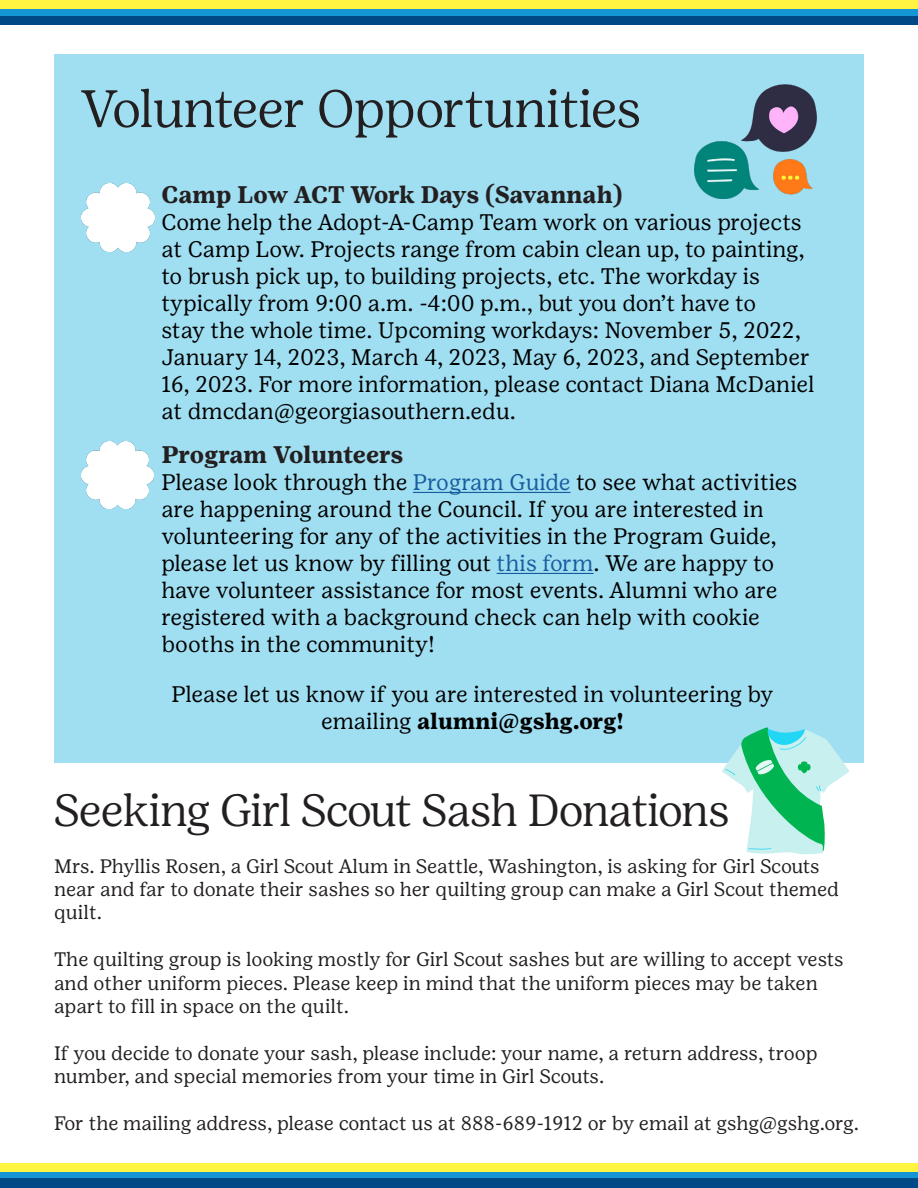
<style>
.page{position:relative;width:918px;height:1188px;background:#fff}
.page>*{position:absolute;margin:0;border:0;box-sizing:border-box;transform-origin:0 0}
.t1{font:300 52.5px "Girl Scout Display";color:#231f20}
.t2{font:300 45px "Girl Scout Display";letter-spacing:-.015em;color:#231f20}
.t3{font:700 24px "Girl Scout Text";color:#231f20}
.t4{font:22.5px/27px "Girl Scout Text";letter-spacing:-.005em;color:#000}
.t5{font:19.5px/23.4px "Girl Scout Text";color:#231f20}
.s1{color:#175d9e}
.s2{font-weight:700}
</style>
<div class="page">
<div style="left:54px;top:54px;width:810px;height:709px;background:#a0def1"></div>
<img style="left:81px;top:184px;width:74px;height:68px">
<img style="left:694px;top:85px;width:123px;height:114px">
<img style="left:81px;top:441px;width:73px;height:67px">
<hr style="left:413px;top:492px;width:158px;height:1px;background:#175d9e">
<hr style="left:497px;top:573px;width:97px;height:1px;background:#175d9e">
<svg style="left:722px;top:727px;width:127px;height:127px"></svg>
<div style="left:0;top:1170px;width:918px;height:9px;background:#1496d4"></div>
<div style="left:0;top:1179px;width:918px;height:9px;background:#004987"></div>
<div style="left:0;top:1163px;width:918px;height:9px;background:#fff441"></div>
<div style="left:0;top:7px;width:918px;height:9px;background:#1496d4"></div>
<div style="left:0;top:16px;width:918px;height:9px;background:#004987"></div>
<div style="left:0;top:0;width:918px;height:9px;background:#fff441"></div>
<p class="t1" style="left:81px;top:79px;width:561px">Volunteer Opportunities</p>
<p class="t3" style="left:161px;top:181px;width:463px">Camp Low ACT Work Days (Savannah)</p>
<p class="t4" style="left:161px;top:209px;width:655px">Come help the Adopt-A-Camp Team work on various projects at Camp Low. Projects range from cabin clean up, to painting, to brush pick up, to building projects, etc. The workday is typically from 9:00 a.m. -4:00 p.m., but you don’t have to<br>stay the whole time. Upcoming workdays: November 5, 2022, January 14, 2023, March 4, 2023, May 6, 2023, and September 16, 2023. For more information, please contact Diana McDaniel at dmcdan@georgiasouthern.edu.</p>
<p class="t3" style="left:161px;top:441px;width:244px">Program Volunteers</p>
<p class="t4" style="left:161px;top:469px;width:637px">Please look through the <span class="s1">Program Guide</span> to see what activities are happening around the Council. If you are interested in volunteering for any of the activities in the Program Guide, please let us know by filling out <span class="s1">this form</span>. We are happy to have volunteer assistance for most events. Alumni who are registered with a background check can help with cookie booths in the community!</p>
<p class="t4" style="left:171px;top:681px;width:604px;text-align:center">Please let us know if you are interested in volunteering by emailing <span class="s2">alumni@gshg.org!</span></p>
<p class="t2" style="left:54px;top:785px;width:677px">Seeking Girl Scout Sash Donations</p>
<p class="t5" style="left:54px;top:854px;width:787px">Mrs. Phyllis Rosen, a Girl Scout Alum in Seattle, Washington, is asking for Girl Scouts near and far to donate their sashes so her quilting group can make a Girl Scout themed quilt.</p>
<p class="t5" style="left:54px;top:948px;width:791px">The quilting group is looking mostly for Girl Scout sashes but are willing to accept vests and other uniform pieces. Please keep in mind that the uniform pieces may be taken apart to fill in space on the quilt.</p>
<p class="t5" style="left:54px;top:1041px;width:765px">If you decide to donate your sash, please include: your name, a return address, troop number, and special memories from your time in Girl Scouts.</p>
<p class="t5" style="left:54px;top:1112px;width:807px">For the mailing address, please contact us at 888-689-1912 or by email at gshg@gshg.org.</p>
</div>
